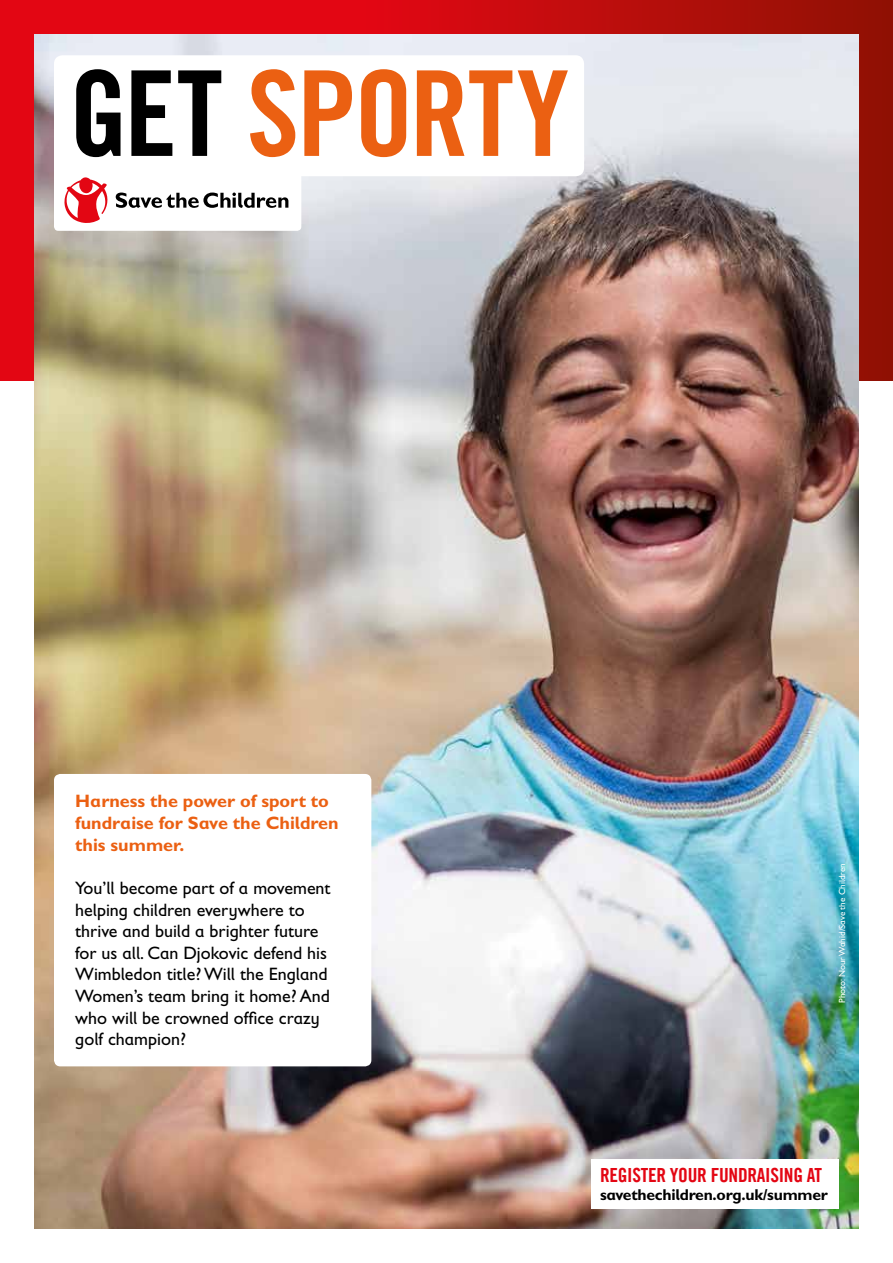
<style>
.page{position:relative;width:893px;height:1263px;background:#fff}
.page>*{position:absolute;margin:0;border:0;box-sizing:border-box;transform-origin:0 0}
.t1{font:118.35px "Trade Gothic LT Com Bd Cn 20";letter-spacing:-.02em;color:#eb6012}
.t2{font:19.5px "Trade Gothic LT Com Bd Cn 20";letter-spacing:-.015em;color:#e30613}
.t3{font:18px/21.6px "Gill Sans Infant Std";color:#000}
.t4{font:700 18px/21.6px "Gill Sans Infant Std";color:#eb6012}
.t5{font:700 15.75px "Gill Sans Infant Std";letter-spacing:-.015em;color:#000}
.t6{font:9px "Gill Sans Infant Std";color:#fff}
.s1{color:#000}
</style>
<div class="page">
<svg style="left:0;top:0;width:893px;height:381px"></svg>
<img style="left:34px;top:34px;width:825px;height:1195px">
<div style="left:54px;top:774px;width:317px;height:292px;background:#fff;border-radius:6px"></div>
<div style="left:54px;top:164px;width:247px;height:67px;background:#fff;border-radius:4px"></div>
<svg style="left:64px;top:177px;width:44px;height:46px"></svg>
<svg style="left:116px;top:193px;width:172px;height:15px"></svg>
<div style="left:54px;top:55px;width:530px;height:121px;background:#fff;border-radius:9px"></div>
<div style="left:591px;top:1159px;width:248px;height:50px;background:#fff"></div>
<h1 class="t1" style="left:69px;top:42px;width:501px"><span class="s1">GET</span> SPORTY</h1>
<p class="t4" style="left:75px;top:790px;width:265px">Harness the power of sport to fundraise for Save the Children this summer.</p>
<p class="t3" style="left:75px;top:877px;width:257px">You’ll become part of a movement helping children everywhere to thrive and build a brighter future for us all. Can Djokovic defend his<br>Wimbledon title? Will the England<br>Women’s team bring it home? And who will be crowned office crazy golf champion?</p>
<p class="t6" style="left:837px;top:1003px;width:141px;rotate:-90deg">Photo: Nour Wahid/Save the Children</p>
<p class="t2" style="left:600px;top:1163px;width:224px">REGISTER YOUR FUNDRAISING AT</p>
<p class="t5" style="left:600px;top:1186px;width:229px">savethechildren.org.uk/summer</p>
</div>
